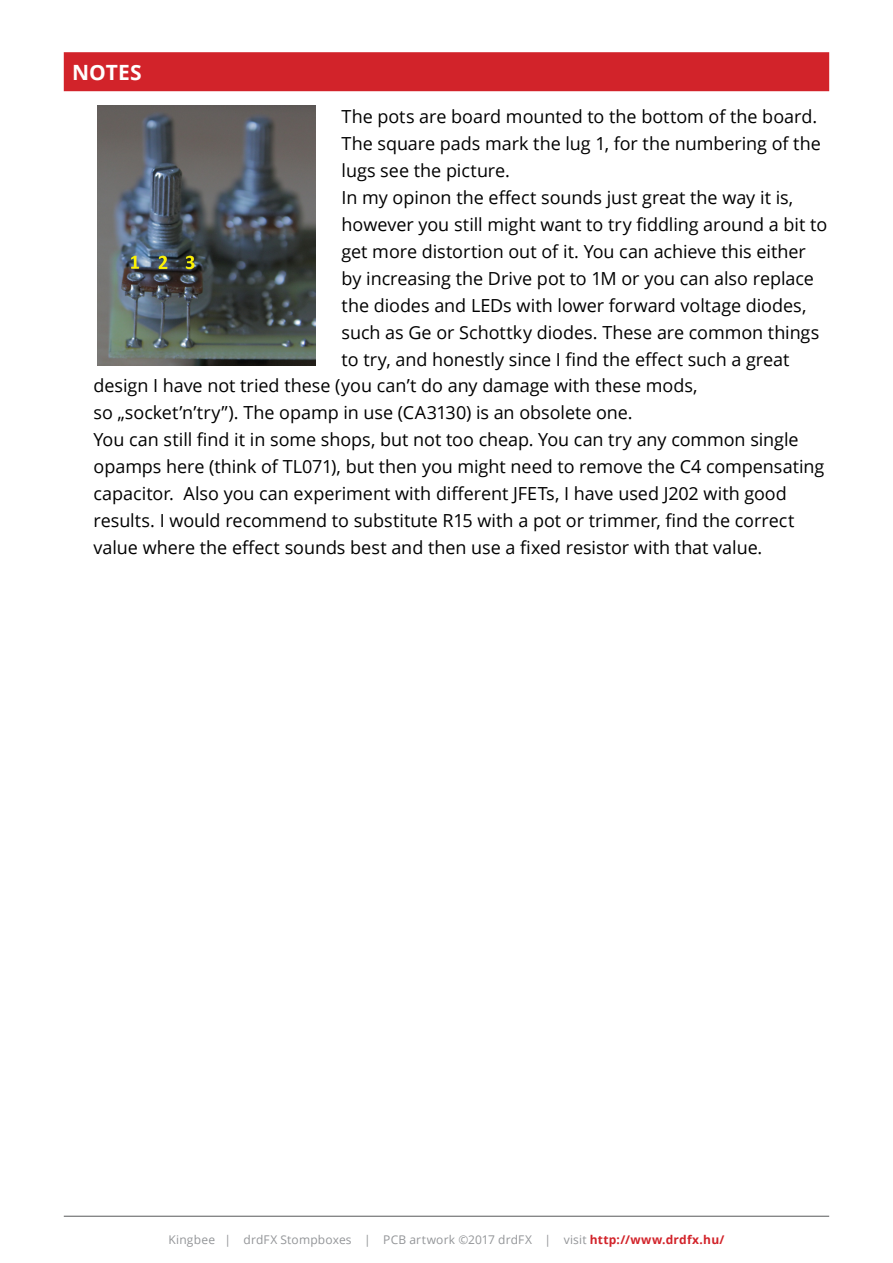
<style>
.page{position:relative;width:893px;height:1263px;background:#fff}
.page>*{position:absolute;margin:0;border:0;box-sizing:border-box;transform-origin:0 0}
.t1{font:700 21px "Open Sans";color:#fff}
.t2{font:18px "Open Sans";letter-spacing:-.005em;color:#000}
.t3{font:12px "Open Sans";letter-spacing:.015em;color:#939598}
.s1{font-weight:700;color:#d2232a}
</style>
<div class="page">
<hr style="left:64px;top:1216px;width:765px;height:1px;background:#58595b">
<div style="left:64px;top:52px;width:765px;height:39px;background:#d2232a"></div>
<img style="left:97px;top:106px;width:218px;height:259px">
<p class="t1" style="left:72px;top:57px;width:71px">NOTES</p>
<p class="t2" style="left:342px;top:104px;width:477px">The pots are board mounted to the bottom of the board.</p>
<p class="t2" style="left:342px;top:131px;width:481px">The square pads mark the lug 1, for the numbering of the</p>
<p class="t2" style="left:342px;top:158px;width:170px">lugs see the picture.</p>
<p class="t2" style="left:342px;top:185px;width:453px">In my opinon the effect sounds just great the way it is,</p>
<p class="t2" style="left:342px;top:212px;width:487px">however you still might want to try fiddling around a bit to</p>
<p class="t2" style="left:342px;top:239px;width:466px">get more distortion out of it. You can achieve this either</p>
<p class="t2" style="left:342px;top:266px;width:474px">by increasing the Drive pot to 1M or you can also replace</p>
<p class="t2" style="left:342px;top:293px;width:466px">the diodes and LEDs with lower forward voltage diodes,</p>
<p class="t2" style="left:342px;top:320px;width:479px">such as Ge or Schottky diodes. These are common things</p>
<p class="t2" style="left:342px;top:347px;width:449px">to try, and honestly since I find the effect such a great</p>
<p class="t2" style="left:94px;top:373px;width:606px">design I have not tried these (you can’t do any damage with these mods,</p>
<p class="t2" style="left:94px;top:400px;width:541px">so „socket’n’try”). The opamp in use (CA3130) is an obsolete one.</p>
<p class="t2" style="left:94px;top:427px;width:707px">You can still find it in some shops, but not too cheap. You can try any common single</p>
<p class="t2" style="left:94px;top:454px;width:732px">opamps here (think of TL071), but then you might need to remove the C4 compensating</p>
<p class="t2" style="left:94px;top:481px;width:695px">capacitor. Also you can experiment with different JFETs, I have used J202 with good</p>
<p class="t2" style="left:94px;top:508px;width:702px">results. I would recommend to substitute R15 with a pot or trimmer, find the correct</p>
<p class="t2" style="left:94px;top:535px;width:670px">value where the effect sounds best and then use a fixed resistor with that value.</p>
<p class="t3" style="left:168px;top:1232px;width:557px">Kingbee | drdFX Stompboxes | PCB artwork ©2017 drdFX | visit <span class="s1">http://www.drdfx.hu/</span></p>
</div>
